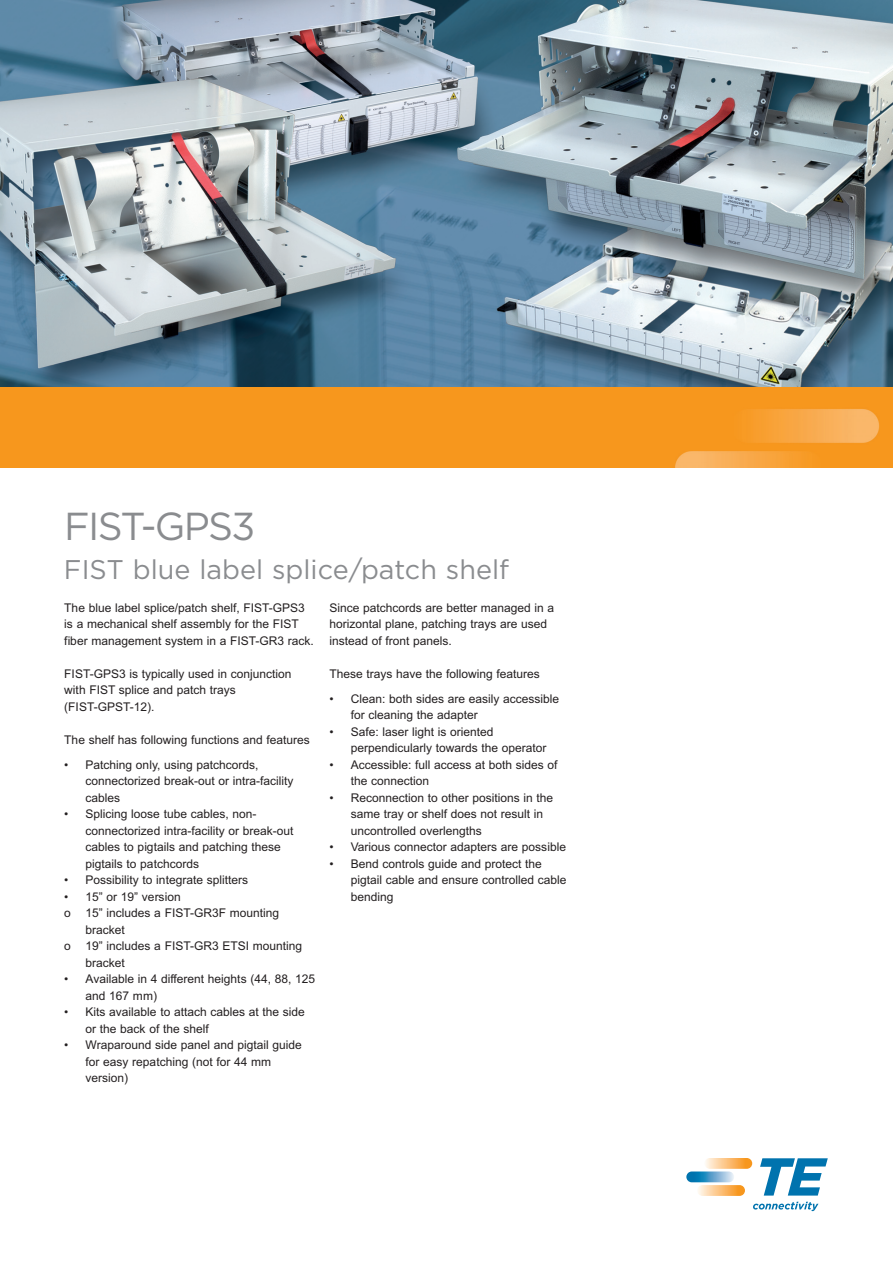
<style>
.page{position:relative;width:893px;height:1263px;background:#fff}
.page>*{position:absolute;margin:0;border:0;box-sizing:border-box;transform-origin:0 0}
.t1{font:39px "Gotham";letter-spacing:-.045em;color:#8a8c8f}
.t2{font:27px "Gotham";color:#8a8c8f}
.t3{font:12px/16.5px "Arial";color:#231f20}
</style>
<div class="page">
<img style="left:0;top:0;width:892px;height:387px">
<svg style="left:704px;top:1158px;width:48px;height:11px"></svg>
<svg style="left:697px;top:1185px;width:48px;height:11px"></svg>
<svg style="left:686px;top:1172px;width:48px;height:10px"></svg>
<svg style="left:760px;top:1158px;width:67px;height:38px"></svg>
<svg style="left:753px;top:1202px;width:65px;height:9px"></svg>
<img style="left:0;top:387px;width:892px;height:80px">
<h1 class="t1" style="left:64px;top:511px;width:193px">FIST-GPS3</h1>
<h2 class="t2" style="left:64px;top:560px;width:446px">FIST blue label splice/patch shelf</h2>
<p class="t3" style="left:329px;top:601px;width:226px">Since patchcords are better managed in a horizontal plane, patching trays are used instead of front panels.</p>
<p class="t3" style="left:329px;top:667px;width:212px">These trays have the following features</p>
<p class="t3" style="left:350px;top:691px;width:210px;text-indent:-21px">• Clean: both sides are easily accessible for cleaning the adapter</p>
<p class="t3" style="left:350px;top:724px;width:197px;text-indent:-21px">• Safe: laser light is oriented perpendicularly towards the operator</p>
<p class="t3" style="left:350px;top:757px;width:208px;text-indent:-21px">• Accessible: full access at both sides of the connection</p>
<p class="t3" style="left:350px;top:790px;width:204px;text-indent:-21px">• Reconnection to other positions in the same tray or shelf does not result in uncontrolled overlengths</p>
<p class="t3" style="left:329px;top:840px;width:238px">• Various connector adapters are possible</p>
<p class="t3" style="left:350px;top:856px;width:217px;text-indent:-21px">• Bend controls guide and protect the pigtail cable and ensure controlled cable bending</p>
<p class="t3" style="left:64px;top:601px;width:251px">The blue label splice/patch shelf, FIST-GPS3 is a mechanical shelf assembly for the FIST fiber management system in a FIST-GR3 rack.</p>
<p class="t3" style="left:64px;top:667px;width:229px">FIST-GPS3 is typically used in conjunction with FIST splice and patch trays (FIST-GPST-12).</p>
<p class="t3" style="left:64px;top:733px;width:247px">The shelf has following functions and features</p>
<p class="t3" style="left:86px;top:757px;width:209px;text-indent:-21px">• Patching only, using patchcords, connectorized break-out or intra-facility cables</p>
<p class="t3" style="left:86px;top:807px;width:209px;text-indent:-21px">• Splicing loose tube cables, non&shy;connectorized intra-facility or break-out cables to pigtails and patching these pigtails to patchcords</p>
<p class="t3" style="left:64px;top:873px;width:185px">• Possibility to integrate splitters</p>
<p class="t3" style="left:64px;top:889px;width:118px">• 15” or 19” version</p>
<p class="t3" style="left:64px;top:906px;width:216px">o 15” includes a FIST-GR3F mounting</p>
<p class="t3" style="left:86px;top:922px;width:41px">bracket</p>
<p class="t3" style="left:64px;top:939px;width:239px">o 19” includes a FIST-GR3 ETSI mounting</p>
<p class="t3" style="left:86px;top:955px;width:41px">bracket</p>
<p class="t3" style="left:86px;top:972px;width:231px;text-indent:-21px">• Available in 4 different heights (44, 88, 125 and 167 mm)</p>
<p class="t3" style="left:86px;top:1005px;width:221px;text-indent:-21px">• Kits available to attach cables at the side or the back of the shelf</p>
<p class="t3" style="left:86px;top:1038px;width:218px;text-indent:-21px">• Wraparound side panel and pigtail guide for easy repatching (not for 44 mm version)</p>
</div>
